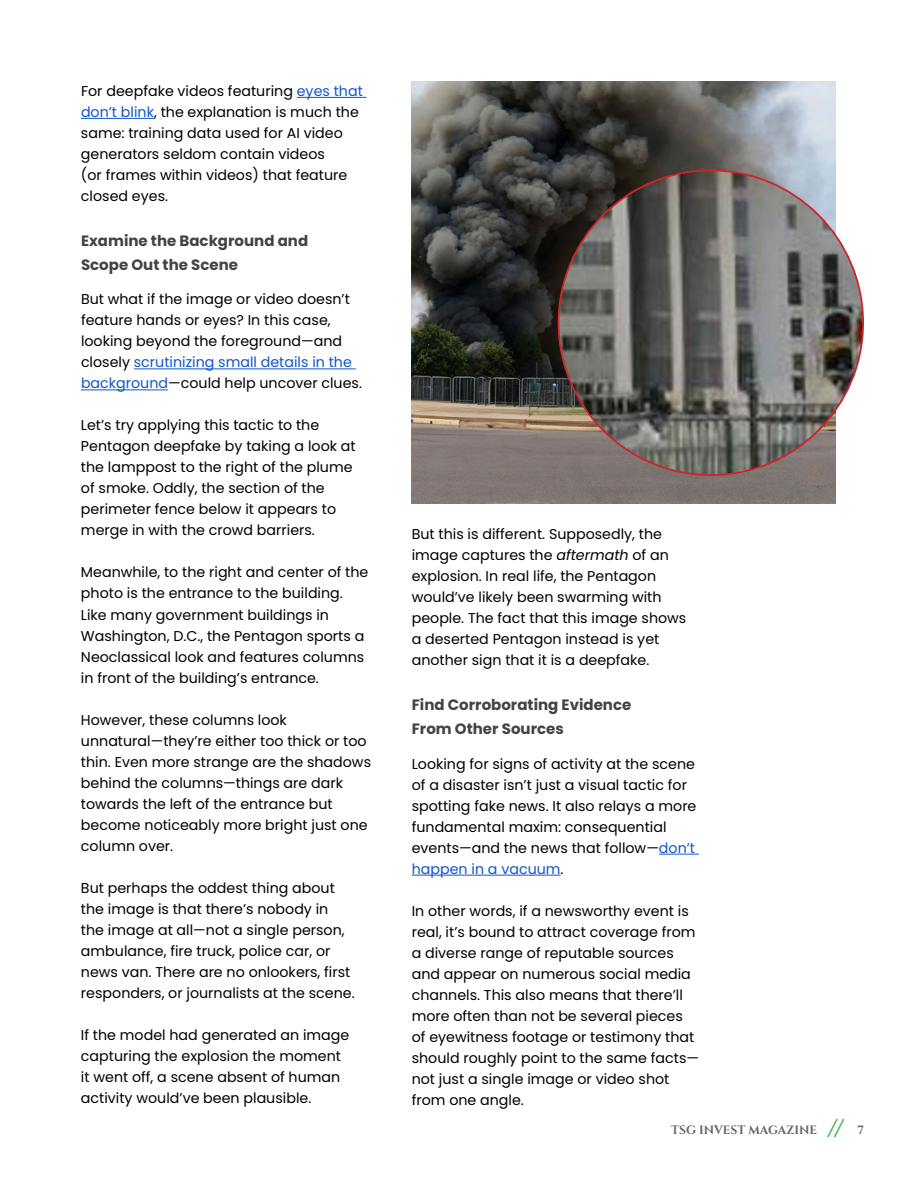
<style>
.page{position:relative;width:918px;height:1188px;background:#fff}
.page>*{position:absolute;margin:0;border:0;box-sizing:border-box;transform-origin:0 0}
.t1{font:700 15px/24px "Poppins";color:#434343}
.t2{font:14.25px/21px "Poppins";color:#000}
.t3{font:700 12px "Cinzel";color:#686768}
.s1{color:#15c}
.s2{font-style:italic}
.s3{font-size:25.5px;color:#3eb54a}
</style>
<div class="page">
<hr style="left:297px;top:97px;width:70px;height:1px;background:#15c">
<hr style="left:81px;top:118px;width:73px;height:1px;background:#15c">
<hr style="left:134px;top:369px;width:222px;height:1px;background:#15c">
<hr style="left:81px;top:390px;width:87px;height:1px;background:#15c">
<hr style="left:659px;top:854px;width:40px;height:1px;background:#15c">
<hr style="left:412px;top:875px;width:149px;height:1px;background:#15c">
<img style="left:411px;top:81px;width:425px;height:422px">
<img style="left:559px;top:170px;width:304px;height:305px;border-radius:152px">
<p class="t2" style="left:81px;top:81px;width:283px">For deepfake videos featuring <span class="s1">eyes that don’t blink</span>, the explanation is much the same: training data used for AI video generators seldom contain videos<br>(or frames within videos) that feature closed eyes.</p>
<p class="t1" style="left:81px;top:229px;width:229px">Examine the Background and<br>Scope Out the Scene</p>
<p class="t2" style="left:81px;top:289px;width:283px">But what if the image or video doesn’t feature hands or eyes? In this case, looking beyond the foreground—and closely <span class="s1">scrutinizing small details in the background</span>—could help uncover clues.</p>
<p class="t2" style="left:81px;top:415px;width:276px">Let’s try applying this tactic to the Pentagon deepfake by taking a look at the lamppost to the right of the plume of smoke. Oddly, the section of the perimeter fence below it appears to merge in with the crowd barriers.</p>
<p class="t2" style="left:81px;top:562px;width:289px">Meanwhile, to the right and center of the photo is the entrance to the building.<br>Like many government buildings in Washington, D.C., the Pentagon sports a Neoclassical look and features columns in front of the building’s entrance.</p>
<p class="t2" style="left:81px;top:709px;width:292px">However, these columns look unnatural—they’re either too thick or too thin. Even more strange are the shadows behind the columns—things are dark towards the left of the entrance but become noticeably more bright just one column over.</p>
<p class="t2" style="left:81px;top:877px;width:275px">But perhaps the oddest thing about the image is that there’s nobody in the image at all—not a single person, ambulance, fire truck, police car, or news van. There are no onlookers, first responders, or journalists at the scene.</p>
<p class="t2" style="left:81px;top:1024px;width:270px">If the model had generated an image capturing the explosion the moment it went off, a scene absent of human activity would’ve been plausible.</p>
<p class="t2" style="left:412px;top:524px;width:276px">But this is different. Supposedly, the image captures the <span class="s2">aftermath</span> of an explosion. In real life, the Pentagon would’ve likely been swarming with people. The fact that this image shows a deserted Pentagon instead is yet another sign that it is a deepfake.</p>
<p class="t1" style="left:412px;top:693px;width:221px">Find Corroborating Evidence<br>From Other Sources</p>
<p class="t2" style="left:412px;top:753px;width:286px">Looking for signs of activity at the scene of a disaster isn’t just a visual tactic for spotting fake news. It also relays a more fundamental maxim: consequential events—and the news that follow—<span class="s1">don’t happen in a vacuum</span>.</p>
<p class="t2" style="left:412px;top:900px;width:289px">In other words, if a newsworthy event is real, it’s bound to attract coverage from a diverse range of reputable sources and appear on numerous social media channels. This also means that there’ll more often than not be several pieces of eyewitness footage or testimony that should roughly point to the same facts— not just a single image or video shot from one angle.</p>
<p class="t3" style="left:671px;top:1122px;width:194px">TSG INVEST MAGAZINE <span class="s3">//</span> 7</p>
</div>
